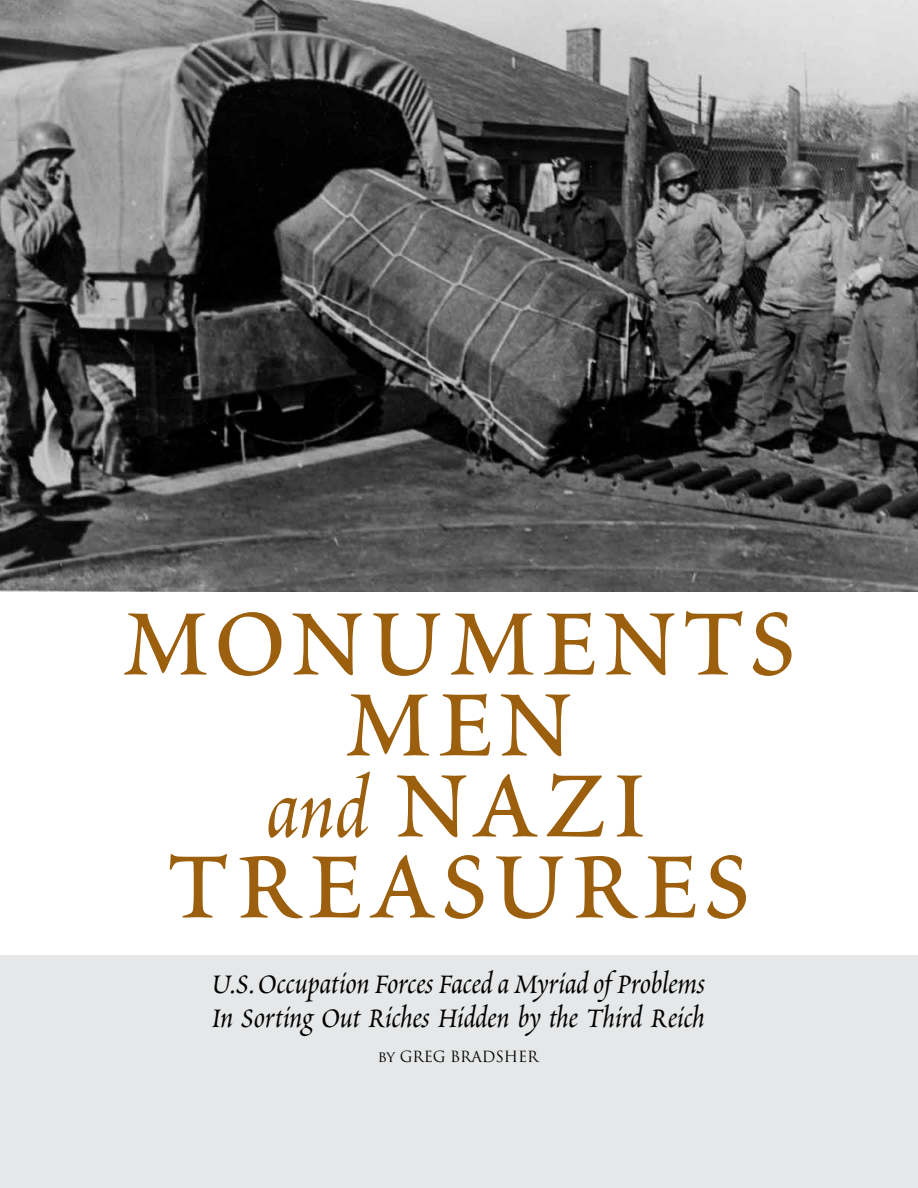
<style>
.page{position:relative;width:918px;height:1188px;background:#e6e7e8}
.page>*{position:absolute;margin:0;border:0;box-sizing:border-box;transform-origin:0 0}
.t1{font:142.5px "Poetica Roman Small Caps";color:#9b5f0e}
.t2{font:34.5px/34.5px "Poetica Chancery I";color:#000}
.t3{font:15px "Trajan Pro";letter-spacing:-.01em;color:#000}
.s1{font-family:"Poetica Chancery I";font-size:97.2px}
</style>
<div class="page">
<div style="left:0;top:580px;width:918px;height:375px;background:#fff"></div>
<img style="left:0;top:0;width:918px;height:591px">
<p class="t1" style="left:119px;top:581px;width:681px">monuments</p>
<p class="t1" style="left:341px;top:662px;width:236px">men</p>
<p class="t1" style="left:266px;top:743px;width:386px"><span class="s1">and</span> nazi</p>
<p class="t1" style="left:164px;top:824px;width:590px">treasures</p>
<p class="t2" style="left:212px;top:967px;width:494px">U.S. Occupation Forces Faced a Myriad of Problems<br>In Sorting Out Riches Hidden by the Third Reich</p>
<p class="t3" style="left:378px;top:1047px;width:162px">BY GREG BRADSHER</p>
</div>
